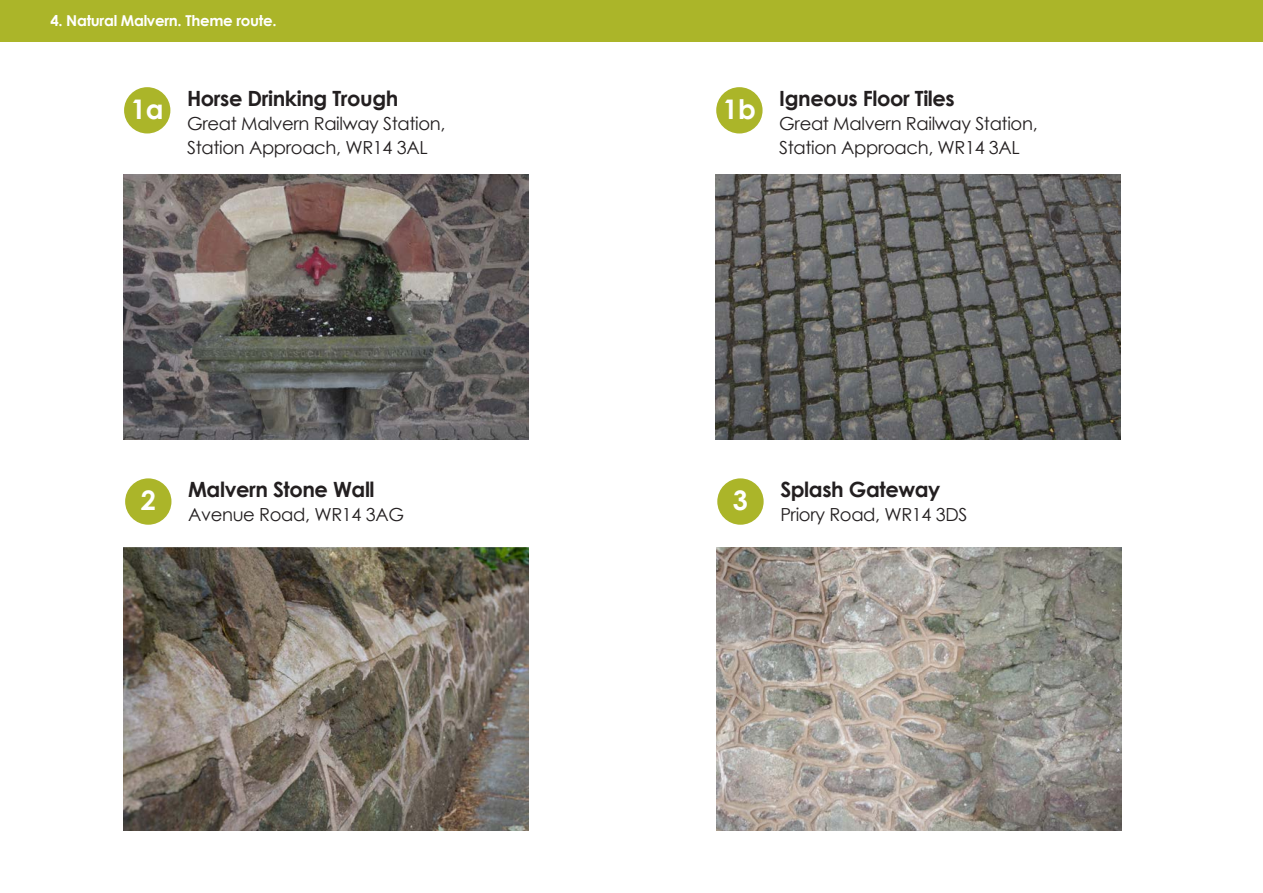
<style>
.page{position:relative;width:1263px;height:893px;background:#fff}
.page>*{position:absolute;margin:0;border:0;box-sizing:border-box;transform-origin:0 0}
.t1{font:700 27px "Century Gothic";color:#fff}
.t2{font:700 21px "Century Gothic";letter-spacing:-.02em;color:#231f20}
.t3{font:18px/24px "Century Gothic";letter-spacing:-.02em;color:#231f20}
.t4{font:700 15px "Century Gothic";letter-spacing:-.02em;color:#fff}
</style>
<div class="page">
<div style="left:0;top:0;width:1263px;height:42px;background:#abb529"></div>
<img style="left:123px;top:175px;width:405px;height:264px">
<div style="left:124px;top:87px;width:46px;height:46px;background:#abb529;border-radius:50%"></div>
<img style="left:123px;top:547px;width:405px;height:283px">
<div style="left:125px;top:478px;width:46px;height:47px;background:#abb529;border-radius:50%"></div>
<img style="left:715px;top:175px;width:405px;height:264px">
<div style="left:716px;top:87px;width:46px;height:46px;background:#abb529;border-radius:50%"></div>
<img style="left:716px;top:547px;width:405px;height:283px">
<div style="left:717px;top:478px;width:47px;height:47px;background:#abb529;border-radius:50%"></div>
<p class="t4" style="left:50px;top:11px;width:228px">4. Natural Malvern. Theme route.</p>
<p class="t1" style="left:131px;top:92px;width:34px">1a</p>
<p class="t2" style="left:187px;top:85px;width:213px">Horse Drinking Trough</p>
<p class="t3" style="left:187px;top:111px;width:260px">Great Malvern Railway Station,<br>Station Approach, WR14 3AL</p>
<p class="t1" style="left:723px;top:92px;width:34px">1b</p>
<p class="t2" style="left:779px;top:85px;width:177px">Igneous Floor Tiles</p>
<p class="t3" style="left:779px;top:111px;width:260px">Great Malvern Railway Station,<br>Station Approach, WR14 3AL</p>
<p class="t1" style="left:141px;top:483px;width:17px">2</p>
<p class="t2" style="left:188px;top:476px;width:188px">Malvern Stone Wall</p>
<p class="t3" style="left:188px;top:503px;width:217px">Avenue Road, WR14 3AG</p>
<p class="t1" style="left:733px;top:483px;width:17px">3</p>
<p class="t2" style="left:780px;top:476px;width:162px">Splash Gateway</p>
<p class="t3" style="left:780px;top:503px;width:189px">Priory Road, WR14 3DS</p>
</div>
